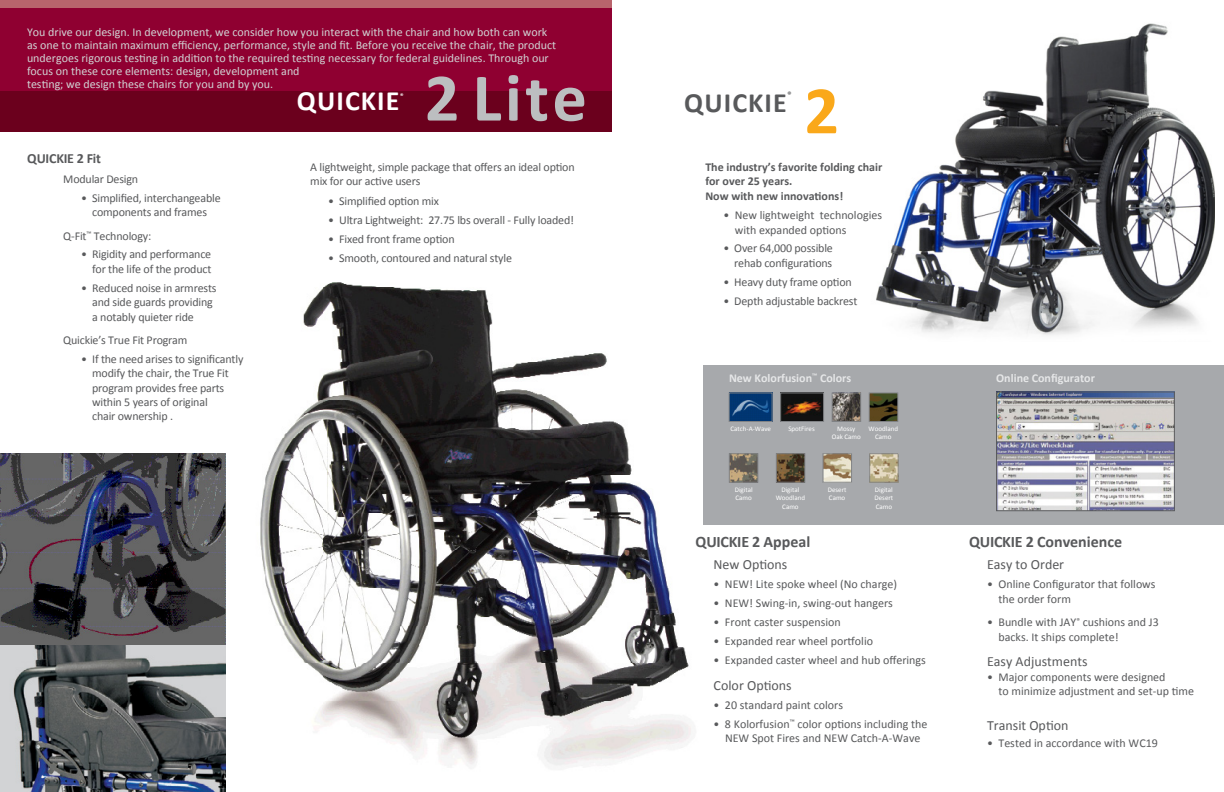
<style>
.page{position:relative;width:1224px;height:792px;background:#fff}
.page>*{position:absolute;margin:0;border:0;box-sizing:border-box;transform-origin:0 0}
.t1{font:700 68.6px "Calibri";color:#bcbec0}
.t2{font:700 68.6px "Calibri";color:#faa81a}
.t3{font:700 28px "Calibri";letter-spacing:.04em;color:#fff}
.t4{font:700 28px "Calibri";letter-spacing:.04em;color:#58595b}
.t5{font:700 16px "Calibri";color:#58595b}
.t6{font:14px "Calibri";color:#58595b}
.t7{font:700 14px "Calibri";color:#58595b}
.t8{font:12px/14.4px "Calibri";letter-spacing:-.015em;color:#58595b}
.t9{font:12px/13px "Calibri";color:#d1d3d4}
.t10{font:700 12px/14.4px "Calibri";color:#58595b}
.t11{font:700 12px "Calibri";color:#e6e7e8}
.t12{font:700 8px "Calibri";color:#58595b}
.t13{font:7px/8.4px "Calibri";color:#fff;text-align:center}
.t14{font:700 6.9px "Calibri";color:#fff}
</style>
<div class="page">
<img style="left:225px;top:282px;width:467px;height:510px">
<img style="left:876px;top:23px;width:339px;height:313px">
<div style="left:0;top:0;width:612px;height:109px;background:#8f0031"></div>
<div style="left:0;top:0;width:612px;height:7px;background:#b8646c"></div>
<div style="left:0;top:91px;width:612px;height:41px;background:#6b001d"></div>
<img style="left:0;top:453px;width:225px;height:193px">
<div style="left:703px;top:365px;width:521px;height:160px;background:#a7a9ac"></div>
<img style="left:834px;top:395px;width:25px;height:25px">
<div style="left:832px;top:393px;width:29px;height:29px;border:1px solid #808285"></div>
<img style="left:871px;top:395px;width:25px;height:25px">
<div style="left:869px;top:393px;width:29px;height:29px;border:1px solid #808285"></div>
<img style="left:731px;top:456px;width:25px;height:24px">
<div style="left:729px;top:454px;width:29px;height:28px;border:1px solid #808285"></div>
<img style="left:778px;top:456px;width:25px;height:24px">
<div style="left:776px;top:454px;width:29px;height:28px;border:1px solid #808285"></div>
<img style="left:825px;top:456px;width:25px;height:24px">
<div style="left:823px;top:454px;width:29px;height:28px;border:1px solid #808285"></div>
<img style="left:872px;top:456px;width:24px;height:24px">
<div style="left:870px;top:454px;width:28px;height:28px;border:1px solid #808285"></div>
<img style="left:783px;top:395px;width:39px;height:25px">
<div style="left:781px;top:393px;width:43px;height:29px;border:1px solid #808285"></div>
<img style="left:731px;top:395px;width:39px;height:25px">
<div style="left:729px;top:393px;width:43px;height:29px;border:1px solid #808285"></div>
<svg style="left:0;top:646px;width:225px;height:146px;background:#666b6f"></svg>
<img style="left:998px;top:394px;width:174px;height:115px">
<div style="left:996px;top:392px;width:178px;height:119px;border:1px solid #58595b"></div>
<p class="t9" style="left:27px;top:26px;width:531px">You drive our design. In development, we consider how you interact with the chair and how both can work as one to maintain maximum efficiency, performance, style and fit. Before you receive the chair, the product undergoes rigorous testing in addition to the required testing necessary for federal guidelines. Through our focus on these core elements: design, development and<br>testing; we design these chairs for you and by you.</p>
<h1 class="t1" style="left:425px;top:54px;width:164px">2 Lite</h1>
<p class="t14" style="left:400px;top:91px;width:5px">®</p>
<h1 class="t2" style="left:804px;top:67px;width:36px">2</h1>
<p class="t12" style="left:787px;top:89px;width:6px">®</p>
<h2 class="t3" style="left:297px;top:83px;width:104px">Quickie</h2>
<h2 class="t4" style="left:684px;top:85px;width:104px">Quickie</h2>
<p class="t7" style="left:27px;top:149px;width:17px">QUICKIE</p>
<p class="t7" style="left:77px;top:149px;width:26px">2 Fit</p>
<p class="t8" style="left:63px;top:172px;width:76px">Modular Design</p>
<p class="t8" style="left:81px;top:191px;width:141px;text-align:center">• Simplified, interchangeable components and frames</p>
<p class="t8" style="left:63px;top:228px;width:90px">Q-Fit<sup>™</sup> Technology:</p>
<p class="t8" style="left:81px;top:247px;width:132px;text-align:right">• Rigidity and performance for the life of the product</p>
<p class="t8" style="left:92px;top:281px;width:126px;text-indent:-11px">• Reduced noise in armrests and side guards providing a notably quieter ride</p>
<p class="t8" style="left:63px;top:333px;width:126px">Quickie’s True Fit Program</p>
<p class="t8" style="left:92px;top:352px;width:153px;text-indent:-11px">• If the need arises to significantly modify the chair, the True Fit program provides free parts within 5 years of original<br>chair ownership .</p>
<p class="t8" style="left:310px;top:160px;width:266px">A lightweight, simple package that offers an ideal option mix for our active users</p>
<p class="t8" style="left:328px;top:194px;width:112px">• Simplified option mix</p>
<p class="t8" style="left:328px;top:213px;width:247px">• Ultra Lightweight: 27.75 lbs overall - Fully loaded!</p>
<p class="t8" style="left:328px;top:231px;width:128px">• Fixed front frame option</p>
<p class="t8" style="left:328px;top:250px;width:185px">• Smooth, contoured and natural style</p>
<p class="t10" style="left:705px;top:160px;width:178px">The industry’s favorite folding chair for over 25 years.<br>Now with new innovations!</p>
<p class="t8" style="left:735px;top:208px;width:149px;text-indent:-11px">• New lightweight technologies with expanded options</p>
<p class="t8" style="left:723px;top:241px;width:111px;text-align:right">• Over 64,000 possible rehab configurations</p>
<p class="t8" style="left:723px;top:275px;width:130px">• Heavy duty frame option</p>
<p class="t8" style="left:723px;top:294px;width:136px">• Depth adjustable backrest</p>
<p class="t11" style="left:729px;top:370px;width:124px">New Kolorfusion<sup>™</sup> Colors</p>
<p class="t11" style="left:996px;top:370px;width:100px">Online Configurator</p>
<p class="t13" style="left:730px;top:425px;width:42px">Catch-A-Wave</p>
<p class="t13" style="left:788px;top:425px;width:28px">SpotFires</p>
<p class="t13" style="left:832px;top:425px;width:31px">Mossy<br>Oak Camo</p>
<p class="t13" style="left:869px;top:425px;width:31px">Woodland<br>Camo</p>
<p class="t13" style="left:735px;top:485px;width:20px;text-align:left">Digital<br>Camo</p>
<p class="t13" style="left:776px;top:485px;width:31px">Digital<br>Woodland<br>Camo</p>
<p class="t13" style="left:828px;top:485px;width:20px;text-align:left">Desert<br>Camo</p>
<p class="t13" style="left:874px;top:485px;width:20px;text-align:justify">Digital Desert Camo</p>
<h3 class="t5" style="left:696px;top:531px;width:19px">QUICKIE</h3>
<h3 class="t5" style="left:752px;top:531px;width:60px">2 Appeal</h3>
<p class="t6" style="left:714px;top:556px;width:75px">New Options</p>
<p class="t8" style="left:714px;top:577px;width:185px">• NEW! Lite spoke wheel (No charge)</p>
<p class="t8" style="left:714px;top:596px;width:181px">• NEW! Swing-in, swing-out hangers</p>
<p class="t8" style="left:714px;top:615px;width:129px">• Front caster suspension</p>
<p class="t8" style="left:714px;top:634px;width:161px">• Expanded rear wheel portfolio</p>
<p class="t8" style="left:714px;top:653px;width:214px">• Expanded caster wheel and hub offerings</p>
<p class="t6" style="left:714px;top:676px;width:80px">Color Options</p>
<p class="t8" style="left:714px;top:698px;width:131px">• 20 standard paint colors</p>
<p class="t8" style="left:714px;top:716px;width:215px;text-align:center">• 8 Kolorfusion<sup>™</sup> color options including the<br>NEW Spot Fires and NEW Catch-A-Wave</p>
<h3 class="t5" style="left:969px;top:531px;width:19px">QUICKIE</h3>
<h3 class="t5" style="left:1026px;top:531px;width:98px">2 Convenience</h3>
<p class="t6" style="left:987px;top:556px;width:79px">Easy to Order</p>
<p class="t8" style="left:998px;top:577px;width:159px;text-indent:-11px">• Online Configurator that follows the order form</p>
<p class="t8" style="left:999px;top:615px;width:162px;text-indent:-11px">• Bundle with JAY<sup>®</sup> cushions and J3 backs. It ships complete!</p>
<p class="t6" style="left:987px;top:653px;width:102px">Easy Adjustments</p>
<p class="t8" style="left:998px;top:670px;width:197px;text-indent:-11px">• Major components were designed<br>to minimize adjustment and set-up time</p>
<p class="t6" style="left:987px;top:716px;width:83px">Transit Option</p>
<p class="t8" style="left:987px;top:736px;width:172px">• Tested in accordance with WC19</p>
</div>
